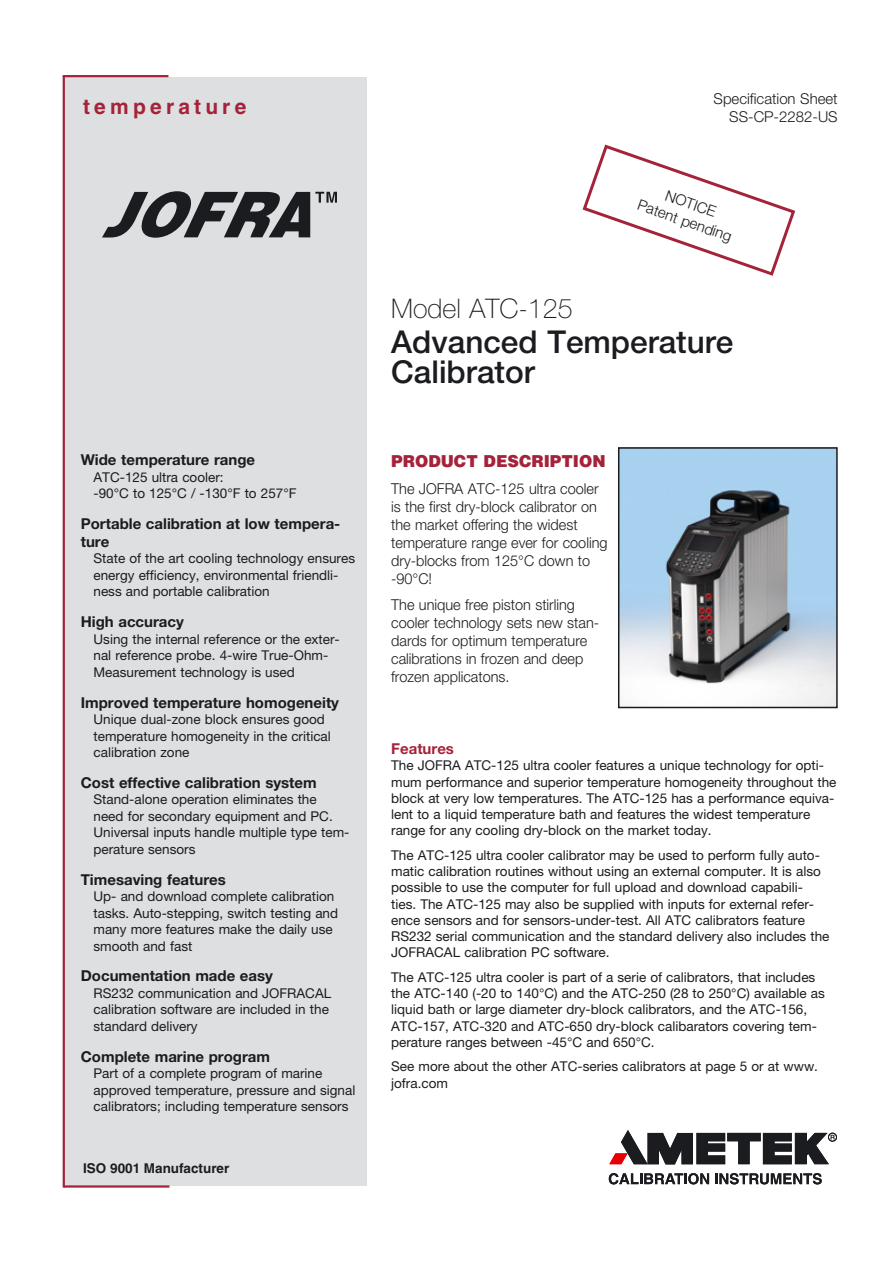
<style>
.page{position:relative;width:893px;height:1263px;background:#fff}
.page>*{position:absolute;margin:0;border:0;box-sizing:border-box;transform-origin:0 0}
.t1{font:500 31.5px/30px "Helvetica Neue";color:#1b1c20}
.t2{font:100 27px "Helvetica Neue";color:#1b1c20}
.t3{font:700 21px "Helvetica";letter-spacing:.2em;color:#a5233a}
.t4{font:900 16.5px "Helvetica";color:#a5233a;scale:.96 1}
.t5{font:300 15px/18px "Helvetica Neue";color:#1b1c20;scale:.96 1}
.t6{font:700 15px/18px "Helvetica Neue";color:#1b1c20}
.t7{font:300 15px/18px "Helvetica Neue";color:#1b1c20;text-align:right}
.t8{font:700 15px "Helvetica Neue";color:#a5233a}
.t9{font:13.5px/16.5px "Helvetica Neue";color:#1b1c20}
.t10{font:700 13.5px "Helvetica";color:#1b1c20}
</style>
<div class="page">
<div style="left:63px;top:77px;width:304px;height:1109px;background:#dddfe1"></div>
<svg style="left:609px;top:1173px;width:100px;height:11px"></svg>
<svg style="left:715px;top:1173px;width:107px;height:11px"></svg>
<div style="left:828px;top:1133px;width:9px;height:8px;border:1px solid #1b1c20;border-radius:50%"></div>
<svg style="left:609px;top:1130px;width:226px;height:34px"></svg>
<hr style="left:63px;top:77px;width:2px;height:1109px;background:#a5233a">
<hr style="left:64px;top:75px;width:103px;height:2px;background:#a5233a">
<hr style="left:65px;top:1185px;width:103px;height:2px;background:#a5233a">
<svg style="left:102px;top:191px;width:235px;height:47px"></svg>
<svg style="left:582px;top:144px;width:214px;height:132px"></svg>
<img style="left:621px;top:450px;width:214px;height:255px">
<div style="left:618px;top:447px;width:220px;height:261px;border:2px solid #1b1c20"></div>
<h3 class="t3" style="left:83px;top:94px;width:165px">temperature</h3>
<p class="t7" style="left:714px;top:90px;width:126px">Specification Sheet<br>SS-CP-2282-US</p>
<p class="t7" style="left:647px;top:178px;width:100px;text-align:center;rotate:19deg">NOTICE<br>Patent pending</p>
<p class="t6" style="left:81px;top:450px;width:176px">Wide temperature range</p>
<p class="t9" style="left:94px;top:468px;width:204px">ATC-125 ultra cooler:<br>-90°C to 125°C / -130°F to 257°F</p>
<p class="t6" style="left:81px;top:514px;width:261px">Portable calibration at low tempera&shy;ture</p>
<p class="t9" style="left:94px;top:550px;width:263px">State of the art cooling technology ensures energy efficiency, environmental friendli&shy;ness and portable calibration</p>
<p class="t6" style="left:81px;top:612px;width:105px">High accuracy</p>
<p class="t9" style="left:94px;top:630px;width:248px">Using the internal reference or the exter&shy;nal reference probe. 4-wire True-Ohm-<br>Measurement technology is used</p>
<p class="t6" style="left:81px;top:693px;width:260px">Improved temperature homogeneity</p>
<p class="t9" style="left:94px;top:711px;width:239px">Unique dual-zone block ensures good temperature homogeneity in the critical calibration zone</p>
<p class="t6" style="left:81px;top:773px;width:237px">Cost effective calibration system</p>
<p class="t9" style="left:94px;top:791px;width:257px">Stand-alone operation eliminates the need for secondary equipment and PC.<br>Universal inputs handle multiple type tem&shy;perature sensors</p>
<p class="t6" style="left:81px;top:870px;width:147px">Timesaving features</p>
<p class="t9" style="left:94px;top:888px;width:246px">Up- and download complete calibration tasks. Auto-stepping, switch testing and many more features make the daily use smooth and fast</p>
<p class="t6" style="left:81px;top:967px;width:194px">Documentation made easy</p>
<p class="t9" style="left:94px;top:984px;width:239px">RS232 communication and JOFRACAL calibration software are included in the standard delivery</p>
<p class="t6" style="left:81px;top:1047px;width:191px">Complete marine program</p>
<p class="t9" style="left:94px;top:1065px;width:263px">Part of a complete program of marine approved temperature, pressure and signal calibrators; including temperature sensors</p>
<p class="t10" style="left:83px;top:1160px;width:148px">ISO 9001 Manufacturer</p>
<h2 class="t2" style="left:391px;top:293px;width:183px">Model ATC-125</h2>
<h1 class="t1" style="left:391px;top:327px;width:344px">Advanced Temperature<br>Calibrator</h1>
<p class="t4" style="left:391px;top:450px;width:225px">PRODUCT DESCRIPTION</p>
<p class="t5" style="left:391px;top:479px;width:227px">The JOFRA ATC-125 ultra cooler is the first dry-block calibrator on the market offering the widest temperature range ever for cooling dry-blocks from 125°C down to -90°C!</p>
<p class="t5" style="left:391px;top:595px;width:218px">The unique free piston stirling cooler technology sets new stan&shy;dards for optimum temperature calibrations in frozen and deep frozen applicatons.</p>
<p class="t8" style="left:391px;top:740px;width:64px">Features</p>
<p class="t9" style="left:391px;top:757px;width:447px">The JOFRA ATC-125 ultra cooler features a unique technology for opti&shy;mum performance and superior temperature homogeneity throughout the block at very low temperatures. The ATC-125 has a performance equiva&shy;lent to a liquid temperature bath and features the widest temperature range for any cooling dry-block on the market today.</p>
<p class="t9" style="left:391px;top:847px;width:440px">The ATC-125 ultra cooler calibrator may be used to perform fully auto&shy;matic calibration routines without using an external computer. It is also possible to use the computer for full upload and download capabili&shy;ties. The ATC-125 may also be supplied with inputs for external refer&shy;ence sensors and for sensors-under-test. All ATC calibrators feature RS232 serial communication and the standard delivery also includes the JOFRACAL calibration PC software.</p>
<p class="t9" style="left:391px;top:969px;width:435px">The ATC-125 ultra cooler is part of a serie of calibrators, that includes the ATC-140 (-20 to 140°C) and the ATC-250 (28 to 250°C) available as liquid bath or large diameter dry-block calibrators, and the ATC-156, ATC-157, ATC-320 and ATC-650 dry-block calibarators covering tem&shy;perature ranges between -45°C and 650°C.</p>
<p class="t9" style="left:391px;top:1058px;width:428px">See more about the other ATC-series calibrators at page 5 or at www. jofra.com</p>
</div>
